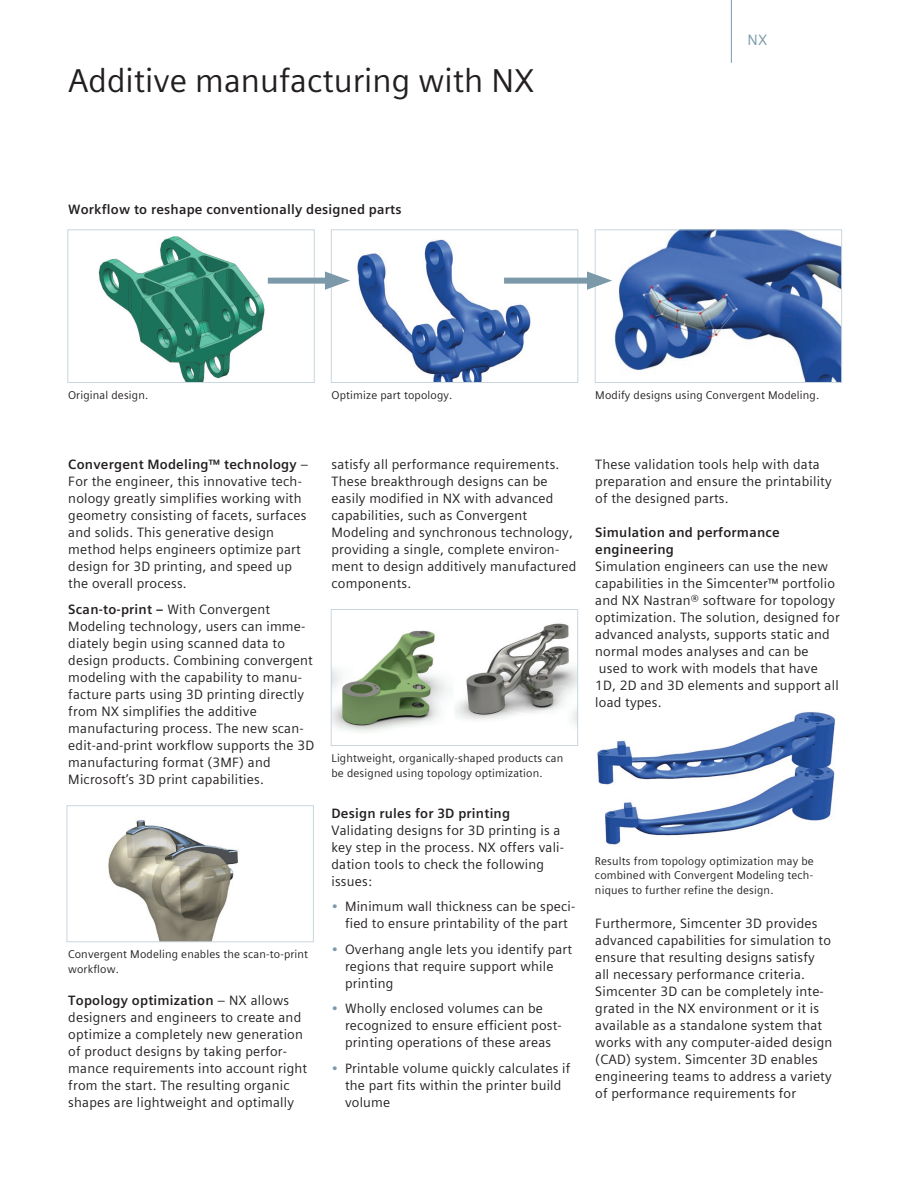
<style>
.page{position:relative;width:918px;height:1188px;background:#fff}
.page>*{position:absolute;margin:0;border:0;box-sizing:border-box;transform-origin:0 0}
.t1{font:33px "Siemens Sans Global";color:#231f20}
.t2{font:15px "Siemens Sans Global";color:#7b99a9}
.t3{font:13.5px/17px "Siemens Sans Global";letter-spacing:.015em;color:#231f20}
.t4{font:700 13.5px/17px "Siemens Sans Global";letter-spacing:.015em;color:#231f20}
.t5{font:11.25px/14.7px "Siemens Sans Global";letter-spacing:.015em;color:#231f20}
.s1{font-weight:700}
.s2{color:#7b99a9}
</style>
<div class="page">
<img style="left:333px;top:623px;width:243px;height:109px">
<div style="left:331px;top:609px;width:247px;height:137px;border:1px solid #c9d6de"></div>
<img style="left:108px;top:820px;width:130px;height:120px">
<div style="left:67px;top:806px;width:247px;height:136px;border:1px solid #c9d6de"></div>
<hr style="left:731px;top:0;width:1px;height:63px;background:#7b99a9">
<img style="left:597px;top:711px;width:239px;height:134px">
<img style="left:98px;top:236px;width:215px;height:145px">
<div style="left:68px;top:230px;width:247px;height:153px;border:1px solid #c9d6de"></div>
<img style="left:357px;top:239px;width:217px;height:142px">
<div style="left:331px;top:230px;width:247px;height:153px;border:1px solid #c9d6de"></div>
<img style="left:614px;top:232px;width:226px;height:149px">
<div style="left:595px;top:230px;width:247px;height:153px;border:1px solid #c9d6de"></div>
<div style="left:268px;top:278px;width:67px;height:6px;background:#7b99a9"></div>
<svg style="left:325px;top:271px;width:25px;height:19px"></svg>
<div style="left:504px;top:278px;width:93px;height:6px;background:#7b99a9"></div>
<svg style="left:587px;top:271px;width:25px;height:19px"></svg>
<h1 class="t1" style="left:68px;top:56px;width:468px">Additive manufacturing with NX</h1>
<p class="t4" style="left:68px;top:201px;width:335px">Workflow to reshape conventionally designed parts</p>
<p class="t2" style="left:748px;top:29px;width:21px">NX</p>
<p class="t5" style="left:68px;top:388px;width:82px">Original design.</p>
<p class="t5" style="left:332px;top:388px;width:122px">Optimize part topology.</p>
<p class="t5" style="left:595px;top:388px;width:226px">Modify designs using Convergent Modeling.</p>
<p class="t3" style="left:68px;top:456px;width:242px"><span class="s1">Convergent Modeling™ technology</span> – For the engineer, this innovative tech&shy;nology greatly simplifies working with geometry consisting of facets, surfaces and solids. This generative design method helps engineers optimize part design for 3D printing, and speed up the overall process.</p>
<p class="t3" style="left:68px;top:601px;width:248px"><span class="s1">Scan-to-print –</span> With Convergent Modeling technology, users can imme&shy;diately begin using scanned data to design products. Combining convergent modeling with the capability to manu&shy;facture parts using 3D printing directly from NX simplifies the additive manufacturing process. The new scan&shy;edit-and-print workflow supports the 3D manufacturing format (3MF) and Microsoft’s 3D print capabilities.</p>
<p class="t5" style="left:68px;top:947px;width:242px">Convergent Modeling enables the scan-to-print workflow.</p>
<p class="t3" style="left:68px;top:992px;width:240px"><span class="s1">Topology optimization</span> – NX allows designers and engineers to create and optimize a completely new generation of product designs by taking perfor&shy;mance requirements into account right from the start. The resulting organic shapes are lightweight and optimally</p>
<p class="t3" style="left:332px;top:456px;width:246px">satisfy all performance requirements.<br>These breakthrough designs can be easily modified in NX with advanced capabilities, such as Convergent Modeling and synchronous technology, providing a single, complete environ&shy;ment to design additively manufactured components.</p>
<p class="t5" style="left:332px;top:751px;width:233px">Lightweight, organically-shaped products can be designed using topology optimization.</p>
<p class="t4" style="left:332px;top:805px;width:180px">Design rules for 3D printing</p>
<p class="t3" style="left:332px;top:822px;width:234px">Validating designs for 3D printing is a key step in the process. NX offers vali&shy;dation tools to check the following issues:</p>
<p class="t3" style="left:332px;top:898px;width:245px;text-align:center"><span class="s2">•</span> Minimum wall thickness can be speci&shy;fied to ensure printability of the part</p>
<p class="t3" style="left:345px;top:941px;width:229px;text-indent:-14px"><span class="s2">•</span> Overhang angle lets you identify part regions that require support while printing</p>
<p class="t3" style="left:345px;top:1000px;width:218px;text-indent:-14px"><span class="s2">•</span> Wholly enclosed volumes can be recognized to ensure efficient post&shy;printing operations of these areas</p>
<p class="t3" style="left:345px;top:1060px;width:227px;text-indent:-14px"><span class="s2">•</span> Printable volume quickly calculates if the part fits within the printer build volume</p>
<p class="t3" style="left:595px;top:456px;width:238px">These validation tools help with data preparation and ensure the printability of the designed parts.</p>
<p class="t4" style="left:595px;top:524px;width:186px">Simulation and performance engineering</p>
<p class="t3" style="left:595px;top:558px;width:246px">Simulation engineers can use the new capabilities in the Simcenter™ portfolio and NX Nastran® software for topology optimization. The solution, designed for advanced analysts, supports static and normal modes analyses and can be used to work with models that have<br>1D, 2D and 3D elements and support all load types.</p>
<p class="t5" style="left:595px;top:853px;width:220px;text-align:justify">Results from topology optimization may be combined with Convergent Modeling tech&shy;niques to further refine the design.</p>
<p class="t3" style="left:595px;top:915px;width:239px">Furthermore, Simcenter 3D provides advanced capabilities for simulation to ensure that resulting designs satisfy<br>all necessary performance criteria.<br>Simcenter 3D can be completely inte&shy;grated in the NX environment or it is available as a standalone system that works with any computer-aided design (CAD) system. Simcenter 3D enables engineering teams to address a variety of performance requirements for</p>
</div>
